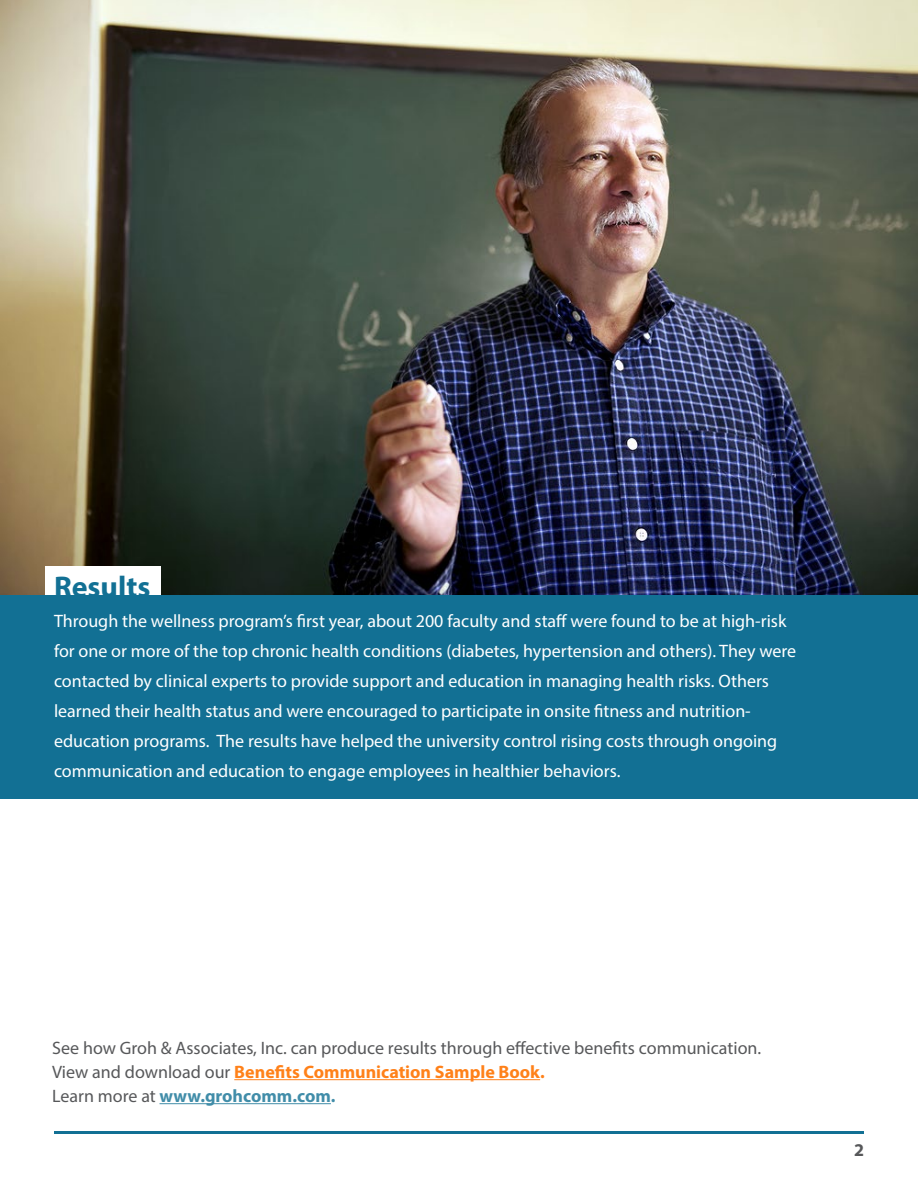
<style>
.page{position:relative;width:918px;height:1188px;background:#fff}
.page>*{position:absolute;margin:0;border:0;box-sizing:border-box;transform-origin:0 0}
.t1{font:700 30px "Myriad Pro";color:#127094}
.t2{font:18px/30px "Myriad Pro";color:#fff}
.t3{font:18px "Myriad Pro";color:#57585a}
.t4{font:700 18px "Myriad Pro";color:#ff8119}
.t5{font:700 18px "Myriad Pro";color:#418da9}
.t6{font:700 18px "Myriad Pro";color:#57585a}
.s1{font-weight:400;color:#57585a}
</style>
<div class="page">
<img style="left:0;top:0;width:918px;height:595px">
<hr style="left:234px;top:1079px;width:306px;height:1px;background:#ff8119">
<hr style="left:160px;top:1103px;width:171px;height:1px;background:#418da9">
<div style="left:45px;top:566px;width:116px;height:34px;background:#fff"></div>
<div style="left:0;top:595px;width:918px;height:204px;background:#127094"></div>
<hr style="left:54px;top:1131px;width:810px;height:3px;background:#127094">
<p class="t1" style="left:54px;top:567px;width:98px">Results</p>
<p class="t2" style="left:54px;top:605px;width:744px">Through the wellness program’s first year, about 200 faculty and staff were found to be at high-risk for one or more of the top chronic health conditions (diabetes, hypertension and others). They were contacted by clinical experts to provide support and education in managing health risks. Others learned their health status and were encouraged to participate in onsite fitness and nutrition&shy;education programs. The results have helped the university control rising costs through ongoing communication and education to engage employees in healthier behaviors.</p>
<p class="t3" style="left:52px;top:1037px;width:711px">See how Groh &amp; Associates, Inc. can produce results through effective benefits communication.</p>
<p class="t4" style="left:52px;top:1060px;width:494px"><span class="s1">View and download our</span> Benefits Communication Sample Book.</p>
<p class="t5" style="left:52px;top:1084px;width:285px"><span class="s1">Learn more at</span> www.grohcomm.com.</p>
<p class="t6" style="left:854px;top:1138px;width:11px">2</p>
</div>
